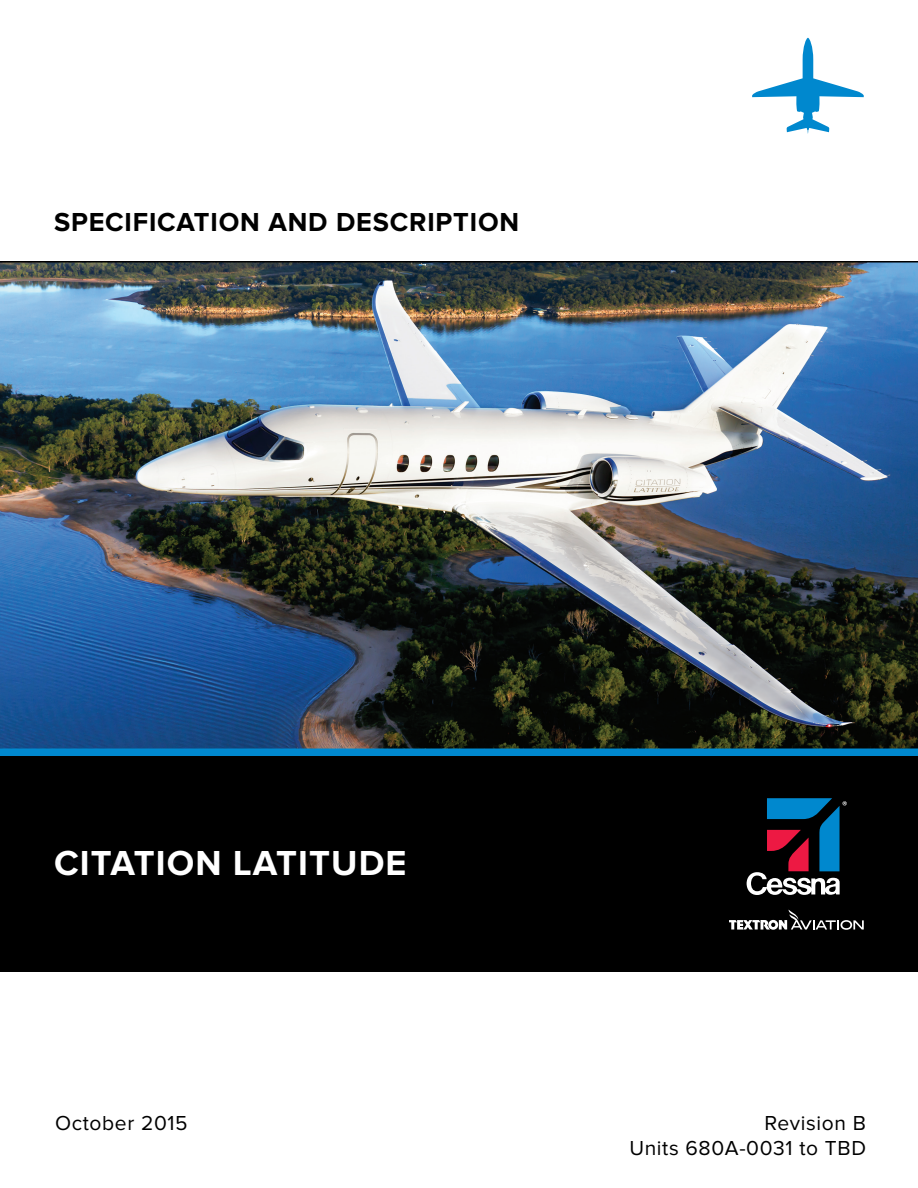
<style>
.page{position:relative;width:918px;height:1188px;background:#fff}
.page>*{position:absolute;margin:0;border:0;box-sizing:border-box;transform-origin:0 0}
.t1{font:700 36px "Proxima Nova";letter-spacing:.03em;color:#fff}
.t2{font:700 27px "Proxima Nova";letter-spacing:.03em;color:#000}
.t3{font:21px/25.2px "Proxima Nova";letter-spacing:.03em;color:#000;text-align:right}
</style>
<div class="page">
<img style="left:0;top:262px;width:918px;height:486px">
<div style="left:0;top:756px;width:918px;height:216px;background:#000"></div>
<div style="left:0;top:748px;width:918px;height:8px;background:#0088ce"></div>
<svg style="left:729px;top:910px;width:135px;height:20px;background:#3f3f3f"></svg>
<svg style="left:747px;top:798px;width:100px;height:97px;background:#303b4f"></svg>
<hr style="left:0;top:261px;width:918px;height:1px;background:#000">
<svg style="left:752px;top:38px;width:112px;height:96px"></svg>
<p class="t2" style="left:54px;top:206px;width:467px">SPECIFICATION AND DESCRIPTION</p>
<h1 class="t1" style="left:54px;top:843px;width:354px">CITATION LATITUDE</h1>
<p class="t3" style="left:55px;top:1111px;width:134px">October 2015</p>
<p class="t3" style="left:629px;top:1111px;width:238px">Revision B<br>Units 680A-0031 to TBD</p>
</div>
